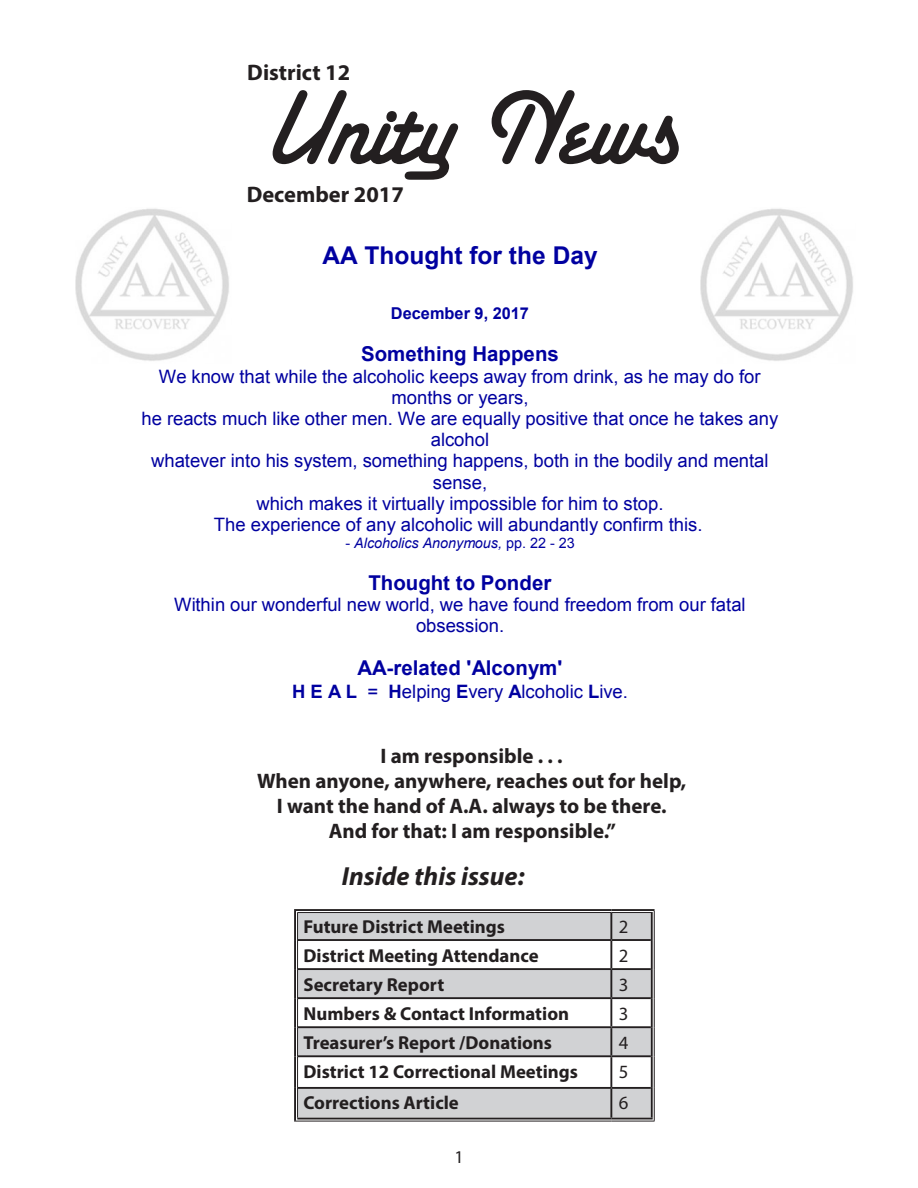
<style>
.page{position:relative;width:918px;height:1188px;background:#fff}
.page>*{position:absolute;margin:0;border:0;box-sizing:border-box;transform-origin:0 0}
.t1{font:111px "Santa Fe Let Plain";color:#231f20}
.t2{font:italic 700 26.25px "Myriad Pro";color:#231f20}
.t3{font:700 24.6px "Arial";color:#0000a0}
.t4{font:700 22.5px "Myriad Pro";color:#231f20}
.t5{font:700 21px/25.2px "Myriad Pro";color:#231f20;text-align:center}
.t6{font:700 20.4px "Arial";color:#0000a0}
.t7{font:700 18.75px "Myriad Pro";color:#231f20}
.t8{font:18.75px "Myriad Pro";color:#231f20}
.t9{font:18.45px/21.1px "Arial";color:#0000a0;text-align:center}
.t10{font:18px "Myriad Pro";color:#231f20}
.t11{font:700 16.35px "Arial";color:#0000a0}
.t12{font:italic 14.4px "Arial";color:#0000a0}
.s1{font-style:normal}
.s2{font-weight:700}
</style>
<div class="page">
<img style="left:75px;top:208px;width:154px;height:153px">
<svg style="left:298px;top:913px;width:353px;height:205px;fill:#d1d2d4"></svg>
<hr style="left:651px;top:913px;width:4px;height:27px;background:#c8c7c7">
<hr style="left:651px;top:940px;width:4px;height:29px;background:#c8c7c7">
<hr style="left:651px;top:969px;width:4px;height:29px;background:#c8c7c7">
<hr style="left:651px;top:998px;width:4px;height:29px;background:#c8c7c7">
<hr style="left:651px;top:1027px;width:4px;height:29px;background:#c8c7c7">
<hr style="left:651px;top:1056px;width:4px;height:32px;background:#c8c7c7">
<hr style="left:651px;top:1088px;width:4px;height:30px;background:#c8c7c7">
<hr style="left:294px;top:909px;width:317px;height:2px;background:#231f20">
<hr style="left:297px;top:912px;width:314px;height:1px;background:#231f20">
<hr style="left:294px;top:911px;width:2px;height:29px;background:#231f20">
<hr style="left:611px;top:909px;width:44px;height:2px;background:#231f20">
<hr style="left:611px;top:912px;width:42px;height:1px;background:#231f20">
<hr style="left:651px;top:913px;width:2px;height:27px;background:#231f20">
<hr style="left:294px;top:940px;width:2px;height:29px;background:#231f20">
<hr style="left:651px;top:940px;width:2px;height:29px;background:#231f20">
<hr style="left:294px;top:969px;width:2px;height:29px;background:#231f20">
<hr style="left:651px;top:969px;width:2px;height:29px;background:#231f20">
<hr style="left:294px;top:998px;width:2px;height:29px;background:#231f20">
<hr style="left:651px;top:998px;width:2px;height:29px;background:#231f20">
<hr style="left:294px;top:1027px;width:2px;height:29px;background:#231f20">
<svg style="left:297px;top:913px;width:1px;height:143px"></svg>
<hr style="left:651px;top:1027px;width:2px;height:29px;background:#231f20">
<svg style="left:654px;top:911px;width:1px;height:145px"></svg>
<hr style="left:294px;top:1056px;width:2px;height:32px;background:#231f20">
<hr style="left:297px;top:1056px;width:1px;height:32px;background:#231f20">
<hr style="left:651px;top:1056px;width:2px;height:32px;background:#231f20">
<hr style="left:654px;top:1056px;width:1px;height:32px;background:#231f20">
<hr style="left:294px;top:1088px;width:2px;height:33px;background:#231f20">
<hr style="left:297px;top:1088px;width:1px;height:30px;background:#231f20">
<hr style="left:651px;top:1088px;width:2px;height:30px;background:#231f20">
<hr style="left:654px;top:1088px;width:1px;height:33px;background:#231f20">
<hr style="left:297px;top:1118px;width:314px;height:2px;background:#231f20">
<hr style="left:294px;top:1121px;width:317px;height:1px;background:#231f20">
<hr style="left:611px;top:1118px;width:42px;height:2px;background:#231f20">
<hr style="left:611px;top:1121px;width:44px;height:1px;background:#231f20">
<hr style="left:610px;top:913px;width:2px;height:26px;background:#231f20">
<hr style="left:298px;top:939px;width:313px;height:2px;background:#231f20">
<hr style="left:611px;top:939px;width:40px;height:2px;background:#231f20">
<hr style="left:610px;top:941px;width:2px;height:27px;background:#231f20">
<hr style="left:298px;top:968px;width:313px;height:2px;background:#231f20">
<hr style="left:611px;top:968px;width:40px;height:2px;background:#231f20">
<hr style="left:610px;top:970px;width:2px;height:27px;background:#231f20">
<hr style="left:298px;top:997px;width:313px;height:2px;background:#231f20">
<hr style="left:611px;top:997px;width:40px;height:2px;background:#231f20">
<hr style="left:610px;top:999px;width:2px;height:27px;background:#231f20">
<hr style="left:298px;top:1026px;width:313px;height:2px;background:#231f20">
<hr style="left:611px;top:1026px;width:40px;height:2px;background:#231f20">
<hr style="left:610px;top:1028px;width:2px;height:27px;background:#231f20">
<hr style="left:298px;top:1055px;width:313px;height:2px;background:#231f20">
<hr style="left:611px;top:1055px;width:40px;height:2px;background:#231f20">
<hr style="left:610px;top:1057px;width:2px;height:30px;background:#231f20">
<hr style="left:298px;top:1087px;width:313px;height:2px;background:#231f20">
<hr style="left:611px;top:1087px;width:40px;height:2px;background:#231f20">
<hr style="left:610px;top:1089px;width:2px;height:29px;background:#231f20">
<img style="left:700px;top:208px;width:153px;height:153px">
<p class="t4" style="left:247px;top:58px;width:104px">District 12</p>
<h1 class="t1" style="left:261px;top:89px;width:423px">Unity News</h1>
<p class="t4" style="left:247px;top:180px;width:159px">December 2017</p>
<h3 class="t3" style="left:322px;top:239px;width:277px">AA Thought for the Day</h3>
<p class="t11" style="left:391px;top:303px;width:140px">December 9, 2017</p>
<p class="t6" style="left:361px;top:341px;width:199px">Something Happens</p>
<p class="t9" style="left:141px;top:366px;width:638px">We know that while the alcoholic keeps away from drink, as he may do for months or years,<br>he reacts much like other men. We are equally positive that once he takes any alcohol<br>whatever into his system, something happens, both in the bodily and mental sense,<br>which makes it virtually impossible for him to stop.<br>The experience of any alcoholic will abundantly confirm this.</p>
<p class="t12" style="left:346px;top:534px;width:231px"><span class="s1">-</span> Alcoholics Anonymous, <span class="s1">pp. 22 - 23</span></p>
<p class="t6" style="left:369px;top:569px;width:184px">Thought to Ponder</p>
<p class="t9" style="left:174px;top:594px;width:573px">Within our wonderful new world, we have found freedom from our fatal obsession.</p>
<p class="t6" style="left:358px;top:654px;width:206px">AA-related 'Alconym'</p>
<p class="t9" style="left:292px;top:681px;width:337px"><span class="s2">H E A L</span> = <span class="s2">H</span>elping <span class="s2">E</span>very <span class="s2">A</span>lcoholic <span class="s2">L</span>ive.</p>
<p class="t5" style="left:257px;top:743px;width:431px">I am responsible . . .<br>When anyone, anywhere, reaches out for help, I want the hand of A.A. always to be there.<br>And for that: I am responsible.”</p>
<h2 class="t2" style="left:342px;top:859px;width:184px">Inside this issue:</h2>
<p class="t7" style="left:303px;top:914px;width:203px">Future District Meetings</p>
<p class="t8" style="left:619px;top:915px;width:11px">2</p>
<p class="t7" style="left:303px;top:943px;width:237px">District Meeting Attendance</p>
<p class="t8" style="left:619px;top:944px;width:11px">2</p>
<p class="t7" style="left:303px;top:972px;width:142px">Secretary Report</p>
<p class="t8" style="left:619px;top:973px;width:11px">3</p>
<p class="t7" style="left:303px;top:1001px;width:267px">Numbers &amp; Contact Information</p>
<p class="t8" style="left:619px;top:1002px;width:11px">3</p>
<p class="t7" style="left:303px;top:1030px;width:250px">Treasurer’s Report /Donations</p>
<p class="t8" style="left:619px;top:1031px;width:11px">4</p>
<p class="t7" style="left:303px;top:1059px;width:276px">District 12 Correctional Meetings</p>
<p class="t8" style="left:619px;top:1060px;width:11px">5</p>
<p class="t7" style="left:303px;top:1091px;width:157px">Corrections Article</p>
<p class="t8" style="left:619px;top:1092px;width:11px">6</p>
<p class="t10" style="left:454px;top:1145px;width:11px">1</p>
</div>
